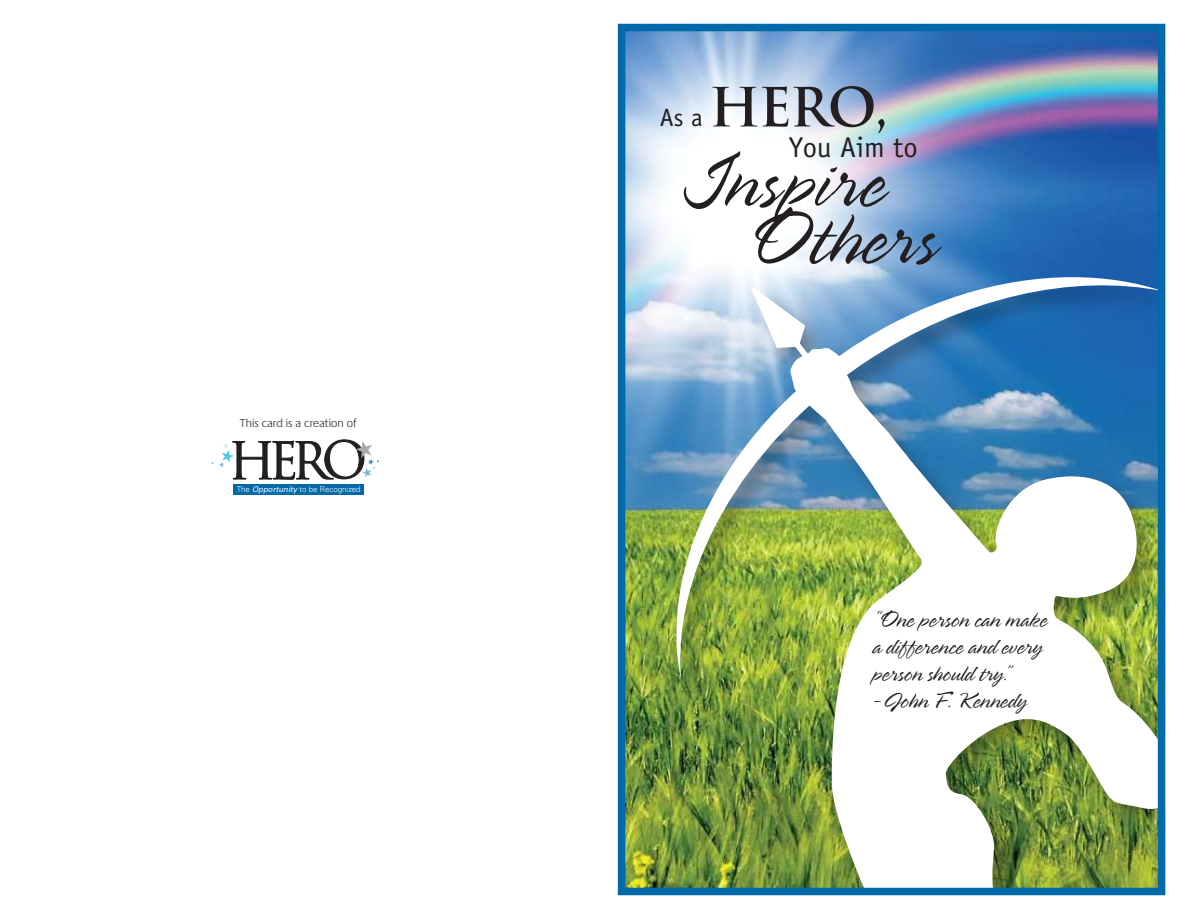
<style>
.page{position:relative;width:1188px;height:918px;background:#fff}
.page>*{position:absolute;margin:0;border:0;box-sizing:border-box;transform-origin:0 0}
.t1{font:300 83.55px "Spring";letter-spacing:.005em;color:#231f20}
.t2{font:700 52.5px "Trajan Pro";color:#231f20}
.t3{font:28.65px "ITC Officina Sans Alternative";color:#231f20}
.t4{font:300 24.6px/27px "Spring";color:#231f20}
.t5{font:300 12px "Praxis LT";color:#231f20}
.t6{font:300 7.95px "Univers";color:#fff}
.s1{font-weight:400;font-style:italic}
.s2{font-family:"ITC Officina Sans Alternative";font-weight:400;font-size:25.2px}
</style>
<div class="page">
<img style="left:627px;top:33px;width:529px;height:853px">
<img style="left:664px;top:265px;width:492px;height:621px">
<img style="left:790px;top:680px;width:366px;height:206px">
<img style="left:658px;top:273px;width:498px;height:407px">
<img style="left:752px;top:288px;width:274px;height:338px">
<div style="left:618px;top:24px;width:547px;height:871px;border:8px solid #0069aa"></div>
<div style="left:234px;top:484px;width:130px;height:11px;background:#0069aa"></div>
<svg style="left:211px;top:439px;width:168px;height:41px"></svg>
<p class="t5" style="left:240px;top:417px;width:118px">This card is a creation of</p>
<p class="t6" style="left:237px;top:485px;width:126px">The <span class="s1">Opportunity</span> to be Recognized</p>
<h2 class="t2" style="left:660px;top:75px;width:230px"><span class="s2">As a</span> HERO,</h2>
<p class="t3" style="left:789px;top:130px;width:130px">You Aim to</p>
<h1 class="t1" style="left:680px;top:141px;width:206px">Inspire</h1>
<h1 class="t1" style="left:747px;top:198px;width:190px">Others</h1>
<p class="t4" style="left:872px;top:607px;width:176px">“One person can make a difference and every person should try.” -John F. Kennedy</p>
</div>
